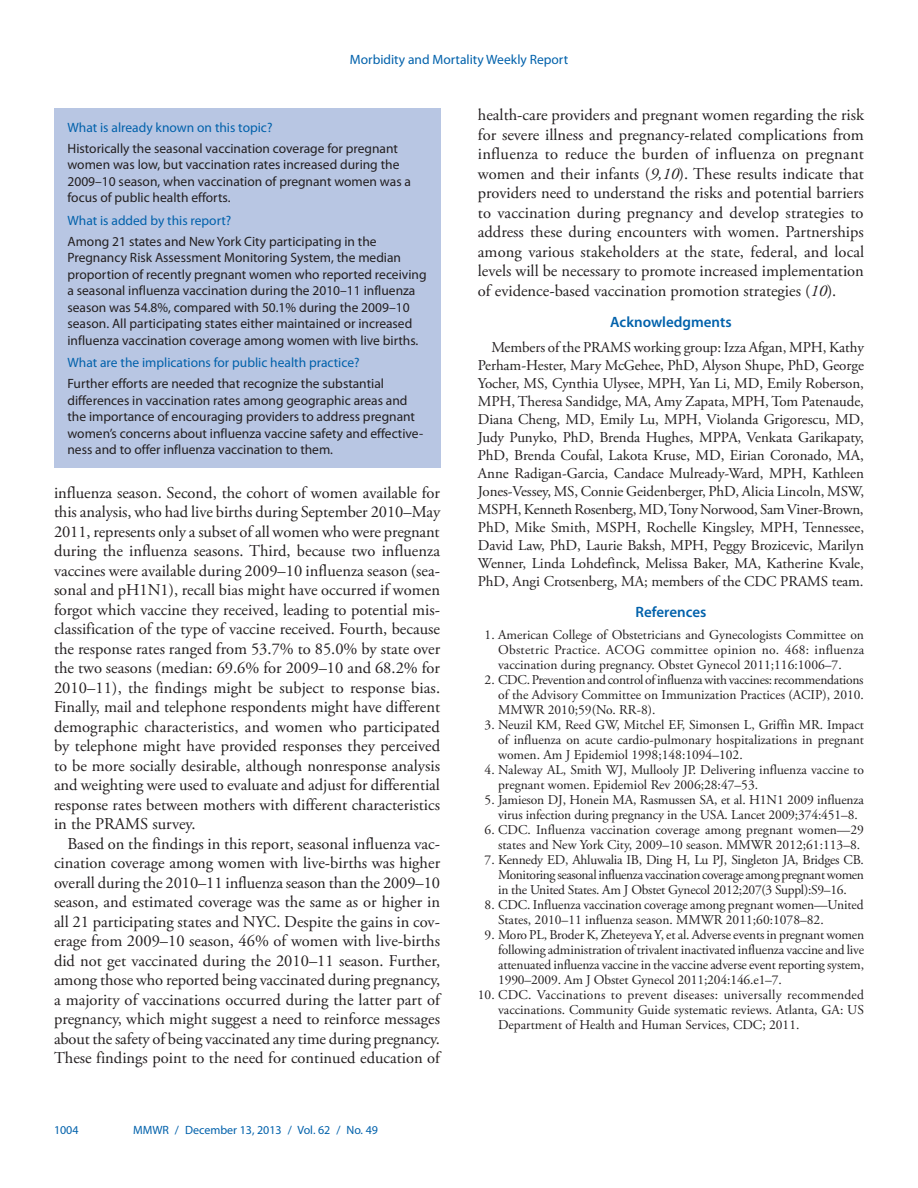
<style>
.page{position:relative;width:918px;height:1188px;background:#fff}
.page>*{position:absolute;margin:0;border:0;box-sizing:border-box;transform-origin:0 0}
.body_copy{font:16.5px/19.5px "Adobe Garamond Pro";color:#231f20;text-align:justify}
.acknowl_text{font:15px/18px "Adobe Garamond Pro";letter-spacing:-.005em;color:#231f20;text-align:justify}
.headline3{font:600 15px "Myriad Pro";color:#0161ab}
.reference_text_1-99{font:13.5px/15px "Adobe Garamond Pro";color:#231f20;text-align:justify}
.fb_answer{font:13.5px/16.5px "Myriad Pro";color:#231f20}
.fb_question{font:13.5px "Myriad Pro";color:#0161ab}
.t1{font:12px "Myriad Pro";color:#0161ab}
.s1{font-style:italic}
</style>
<div class="page">
<div style="left:54px;top:108px;width:386px;height:360px;background:#b8c6e3"></div>
<p class="fb_question" style="left:350px;top:51px;width:220px">Morbidity and Mortality Weekly Report</p>
<p class="fb_question" style="left:68px;top:119px;width:206px">What is already known on this topic?</p>
<p class="fb_answer" style="left:68px;top:140px;width:345px">Historically the seasonal vaccination coverage for pregnant women was low, but vaccination rates increased during the 2009–10 season, when vaccination of pregnant women was a focus of public health efforts.</p>
<p class="fb_question" style="left:68px;top:212px;width:165px">What is added by this report?</p>
<p class="fb_answer" style="left:68px;top:233px;width:361px">Among 21 states and New York City participating in the Pregnancy Risk Assessment Monitoring System, the median proportion of recently pregnant women who reported receiving a seasonal influenza vaccination during the 2010–11 influenza season was 54.8%, compared with 50.1% during the 2009–10 season. All participating states either maintained or increased influenza vaccination coverage among women with live births.</p>
<p class="fb_question" style="left:68px;top:354px;width:294px">What are the implications for public health practice?</p>
<p class="fb_answer" style="left:68px;top:375px;width:357px">Further efforts are needed that recognize the substantial differences in vaccination rates among geographic areas and the importance of encouraging providers to address pregnant women’s concerns about influenza vaccine safety and effective&shy;ness and to offer influenza vaccination to them.</p>
<p class="body_copy" style="left:54px;top:483px;width:388px">influenza season. Second, the cohort of women available for this analysis, who had live births during September 2010–May 2011, represents only a subset of all women who were pregnant during the influenza seasons. Third, because two influenza vaccines were available during 2009–10 influenza season (sea&shy;sonal and pH1N1), recall bias might have occurred if women forgot which vaccine they received, leading to potential mis&shy;classification of the type of vaccine received. Fourth, because the response rates ranged from 53.7% to 85.0% by state over the two seasons (median: 69.6% for 2009–10 and 68.2% for 2010–11), the findings might be subject to response bias.<br>Finally, mail and telephone respondents might have different demographic characteristics, and women who participated by telephone might have provided responses they perceived to be more socially desirable, although nonresponse analysis and weighting were used to evaluate and adjust for differential response rates between mothers with different characteristics in the PRAMS survey.</p>
<p class="body_copy" style="left:54px;top:834px;width:388px;text-indent:13px">Based on the findings in this report, seasonal influenza vac&shy;cination coverage among women with live-births was higher overall during the 2010–11 influenza season than the 2009–10 season, and estimated coverage was the same as or higher in all 21 participating states and NYC. Despite the gains in cov&shy;erage from 2009–10 season, 46% of women with live-births did not get vaccinated during the 2010–11 season. Further, among those who reported being vaccinated during pregnancy, a majority of vaccinations occurred during the latter part of pregnancy, which might suggest a need to reinforce messages about the safety of being vaccinated any time during pregnancy.<br>These findings point to the need for continued education of</p>
<p class="t1" style="left:54px;top:1123px;width:26px">1004</p>
<p class="t1" style="left:133px;top:1123px;width:246px">MMWR / December 13, 2013 / Vol. 62 / No. 49</p>
<p class="body_copy" style="left:478px;top:106px;width:388px">health-care providers and pregnant women regarding the risk for severe illness and pregnancy-related complications from influenza to reduce the burden of influenza on pregnant women and their infants (<span class="s1">9,10</span>). These results indicate that providers need to understand the risks and potential barriers to vaccination during pregnancy and develop strategies to address these during encounters with women. Partnerships among various stakeholders at the state, federal, and local levels will be necessary to promote increased implementation of evidence-based vaccination promotion strategies (<span class="s1">10</span>).</p>
<p class="headline3" style="left:610px;top:312px;width:123px">Acknowledgments</p>
<p class="acknowl_text" style="left:478px;top:338px;width:388px;text-indent:14px">Members of the PRAMS working group: Izza Afgan, MPH, Kathy Perham-Hester, Mary McGehee, PhD, Alyson Shupe, PhD, George Yocher, MS, Cynthia Ulysee, MPH, Yan Li, MD, Emily Roberson, MPH, Theresa Sandidge, MA, Amy Zapata, MPH, Tom Patenaude, Diana Cheng, MD, Emily Lu, MPH, Violanda Grigorescu, MD, Judy Punyko, PhD, Brenda Hughes, MPPA, Venkata Garikapaty, PhD, Brenda Coufal, Lakota Kruse, MD, Eirian Coronado, MA, Anne Radigan-Garcia, Candace Mulready-Ward, MPH, Kathleen Jones-Vessey, MS, Connie Geidenberger, PhD, Alicia Lincoln, MSW, MSPH, Kenneth Rosenberg, MD, Tony Norwood, Sam Viner-Brown, PhD, Mike Smith, MSPH, Rochelle Kingsley, MPH, Tennessee, David Law, PhD, Laurie Baksh, MPH, Peggy Brozicevic, Marilyn Wenner, Linda Lohdefinck, Melissa Baker, MA, Katherine Kvale, PhD, Angi Crotsenberg, MA; members of the CDC PRAMS team.</p>
<p class="headline3" style="left:636px;top:603px;width:72px">References</p>
<p class="reference_text_1-99" style="left:498px;top:628px;width:368px;text-indent:-14px">1. American College of Obstetricians and Gynecologists Committee on Obstetric Practice. ACOG committee opinion no. 468: influenza vaccination during pregnancy. Obstet Gynecol 2011;116:1006–7.</p>
<p class="reference_text_1-99" style="left:498px;top:673px;width:367px;text-indent:-14px">2. CDC. Prevention and control of influenza with vaccines: recommendations of the Advisory Committee on Immunization Practices (ACIP), 2010.<br>MMWR 2010;59(No. RR-8).</p>
<p class="reference_text_1-99" style="left:498px;top:718px;width:367px;text-indent:-14px">3. Neuzil KM, Reed GW, Mitchel EF, Simonsen L, Griffin MR. Impact of influenza on acute cardio-pulmonary hospitalizations in pregnant women. Am J Epidemiol 1998;148:1094–102.</p>
<p class="reference_text_1-99" style="left:498px;top:763px;width:367px;text-indent:-14px">4. Naleway AL, Smith WJ, Mullooly JP. Delivering influenza vaccine to pregnant women. Epidemiol Rev 2006;28:47–53.</p>
<p class="reference_text_1-99" style="left:485px;top:793px;width:381px;text-align:center">5. Jamieson DJ, Honein MA, Rasmussen SA, et al. H1N1 2009 influenza virus infection during pregnancy in the USA. Lancet 2009;374:451–8.</p>
<p class="reference_text_1-99" style="left:485px;top:823px;width:381px;text-align:right">6. CDC. Influenza vaccination coverage among pregnant women—29 states and New York City, 2009–10 season. MMWR 2012;61:113–8.</p>
<p class="reference_text_1-99" style="left:498px;top:853px;width:367px;text-indent:-14px">7. Kennedy ED, Ahluwalia IB, Ding H, Lu PJ, Singleton JA, Bridges CB.<br>Monitoring seasonal influenza vaccination coverage among pregnant women in the United States. Am J Obstet Gynecol 2012;207(3 Suppl):S9–16.</p>
<p class="reference_text_1-99" style="left:498px;top:898px;width:367px;text-indent:-14px">8. CDC. Influenza vaccination coverage among pregnant women—United<br>States, 2010–11 influenza season. MMWR 2011;60:1078–82.</p>
<p class="reference_text_1-99" style="left:498px;top:928px;width:368px;text-indent:-14px">9. Moro PL, Broder K, Zheteyeva Y, et al. Adverse events in pregnant women following administration of trivalent inactivated influenza vaccine and live attenuated influenza vaccine in the vaccine adverse event reporting system, 1990–2009. Am J Obstet Gynecol 2011;204:146.e1–7.</p>
<p class="reference_text_1-99" style="left:498px;top:988px;width:367px;text-indent:-20px">10. CDC. Vaccinations to prevent diseases: universally recommended vaccinations. Community Guide systematic reviews. Atlanta, GA: US Department of Health and Human Services, CDC; 2011.</p>
</div>
